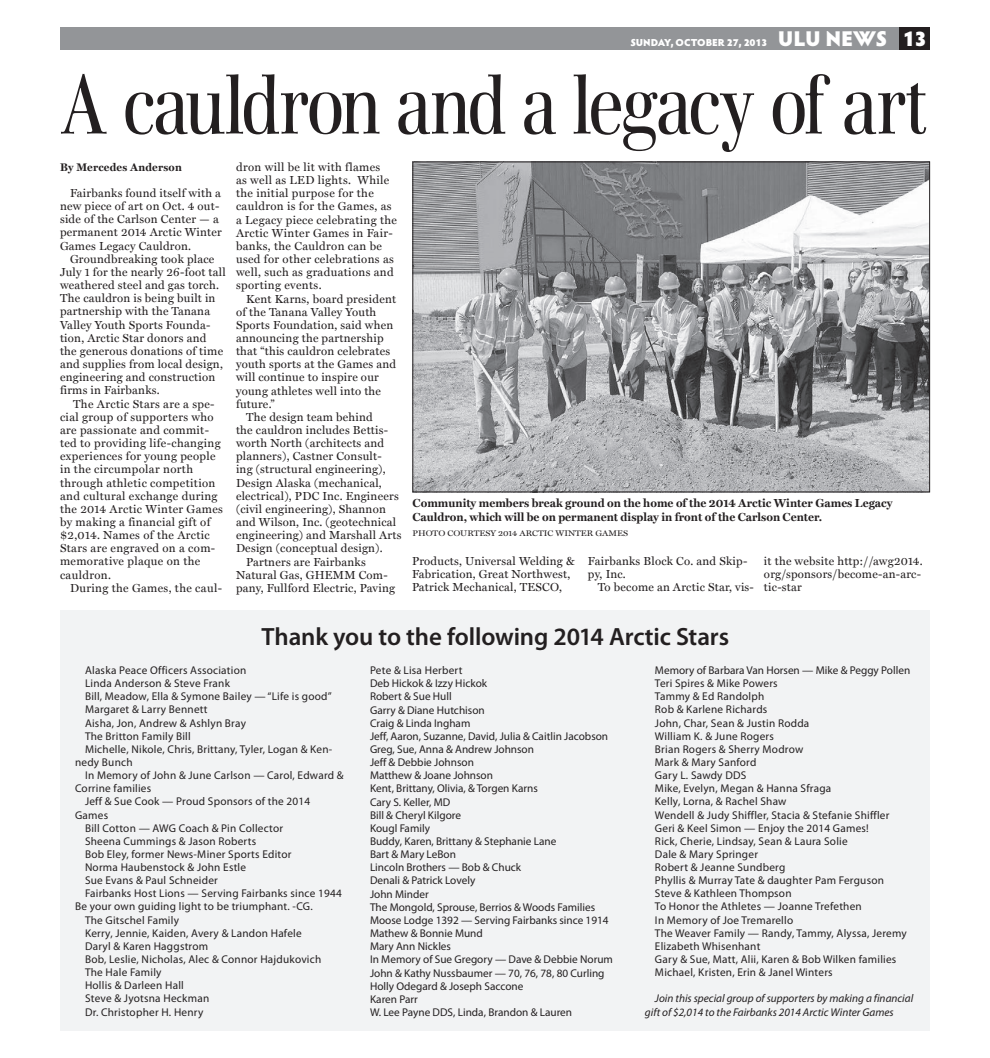
<style>
.page{position:relative;width:990px;height:1058px;background:#fff}
.page>*{position:absolute;margin:0;border:0;box-sizing:border-box;transform-origin:0 0}
.t1{font:300 83.75px "Walburn";letter-spacing:-.015em;color:#231f20}
.t2{font:600 25px "Myriad Pro";letter-spacing:-.01em;color:#231f20}
.t3{font:11.62px/13.1px "Miller Text";letter-spacing:.02em;color:#231f20}
.t4{font:700 11.62px/14.4px "Miller Text";color:#231f20}
.t5{font:11.25px/13.1px "Myriad Pro";letter-spacing:.02em;color:#231f20}
.t6{font:11.25px/13.1px "Myriad Pro";color:#231f20}
.t7{font:italic 11.25px/13.1px "Myriad Pro";color:#231f20}
.t8{font:700 11px "Miller Text";letter-spacing:.02em;color:#231f20}
.t9{font:900 10.12px "Hypatia Sans Pro";color:#fff}
.t10{font:8.12px "Miller Text";color:#231f20;scale:1.1 1}
.s1{font-size:21.5px}
</style>
<div class="page">
<img style="left:415px;top:164px;width:513px;height:326px">
<div style="left:60px;top:611px;width:870px;height:419px;background:#f2f3f4"></div>
<div style="left:898px;top:27px;width:32px;height:23px;background:#231f20"></div>
<div style="left:60px;top:27px;width:839px;height:23px;background:#939598"></div>
<p class="t9" style="left:630px;top:36px;width:298px">SUNDAY, OCTOBER 27, 2013 <span class="s1">ULU NEWS 13</span></p>
<h1 class="t1" style="left:60px;top:60px;width:868px">A cauldron and a legacy of art</h1>
<p class="t8" style="left:60px;top:160px;width:123px">By Mercedes Anderson</p>
<p class="t3" style="left:60px;top:186px;width:163px;text-indent:10px">Fairbanks found itself with a new piece of art on Oct. 4 out&shy;side of the Carlson Center — a permanent 2014 Arctic Winter<br>Games Legacy Cauldron.</p>
<p class="t3" style="left:60px;top:252px;width:167px;text-indent:10px">Groundbreaking took place<br>July 1 for the nearly 26-foot tall weathered steel and gas torch.<br>The cauldron is being built in partnership with the Tanana<br>Valley Youth Sports Founda&shy;tion, Arctic Star donors and the generous donations of time and supplies from local design, engineering and construction firms in Fairbanks.</p>
<p class="t3" style="left:60px;top:397px;width:164px;text-indent:13px">The Arctic Stars are a spe&shy;cial group of supporters who are passionate and commit&shy;ted to providing life-changing experiences for young people in the circumpolar north through athletic competition and cultural exchange during the 2014 Arctic Winter Games by making a financial gift of $2,014. Names of the Arctic<br>Stars are engraved on a com&shy;memorative plaque on the cauldron.</p>
<p class="t3" style="left:70px;top:581px;width:153px">During the Games, the caul-</p>
<p class="t3" style="left:236px;top:160px;width:163px">dron will be lit with flames<br>as well as LED lights. While the initial purpose for the cauldron is for the Games, as a Legacy piece celebrating the<br>Arctic Winter Games in Fair&shy;banks, the Cauldron can be used for other celebrations as well, such as graduations and sporting events.</p>
<p class="t3" style="left:246px;top:292px;width:152px">Kent Karns, board president</p>
<p class="t3" style="left:236px;top:305px;width:142px">of the Tanana Valley Youth</p>
<p class="t3" style="left:236px;top:318px;width:159px">Sports Foundation, said when</p>
<p class="t3" style="left:236px;top:331px;width:149px">announcing the partnership</p>
<p class="t3" style="left:236px;top:344px;width:156px">that “this cauldron celebrates</p>
<p class="t3" style="left:236px;top:357px;width:162px">youth sports at the Games and</p>
<p class="t3" style="left:236px;top:371px;width:144px">will continue to inspire our</p>
<p class="t3" style="left:236px;top:384px;width:147px">young athletes well into the</p>
<p class="t3" style="left:236px;top:397px;width:40px">future.”</p>
<p class="t3" style="left:246px;top:410px;width:128px">The design team behind</p>
<p class="t3" style="left:236px;top:423px;width:154px">the cauldron includes Bettis-</p>
<p class="t3" style="left:236px;top:436px;width:150px">worth North (architects and</p>
<p class="t3" style="left:236px;top:449px;width:147px">planners), Castner Consult-</p>
<p class="t3" style="left:236px;top:463px;width:151px">ing (structural engineering),</p>
<p class="t3" style="left:236px;top:476px;width:147px">Design Alaska (mechanical,</p>
<p class="t3" style="left:236px;top:489px;width:164px">electrical), PDC Inc. Engineers</p>
<p class="t3" style="left:236px;top:502px;width:151px">(civil engineering), Shannon</p>
<p class="t3" style="left:236px;top:515px;width:162px">and Wilson, Inc. (geotechnical</p>
<p class="t3" style="left:236px;top:528px;width:167px">engineering) and Marshall Arts</p>
<p class="t3" style="left:236px;top:542px;width:148px">Design (conceptual design).</p>
<p class="t3" style="left:246px;top:555px;width:121px">Partners are Fairbanks</p>
<p class="t3" style="left:236px;top:568px;width:153px">Natural Gas, GHEMM Com-</p>
<p class="t3" style="left:236px;top:581px;width:161px">pany, Fullford Electric, Paving</p>
<p class="t4" style="left:413px;top:495px;width:481px">Community members break ground on the home of the 2014 Arctic Winter Games Legacy<br>Cauldron, which will be on permanent display in front of the Carlson Center.</p>
<p class="t10" style="left:413px;top:528px;width:197px">PHOTO COURTESY 2014 ARCTIC WINTER GAMES</p>
<p class="t3" style="left:412px;top:554px;width:164px">Products, Universal Welding &amp;<br>Fabrication, Great Northwest,<br>Patrick Mechanical, TESCO,</p>
<p class="t3" style="left:588px;top:554px;width:161px">Fairbanks Block Co. and Skip&shy;py, Inc.</p>
<p class="t3" style="left:598px;top:580px;width:157px">To become an Arctic Star, vis-</p>
<p class="t3" style="left:764px;top:554px;width:160px">it the website http://awg2014. org/sponsors/become-an-arc&shy;tic-star</p>
<h2 class="t2" style="left:262px;top:626px;width:469px">Thank you to the following 2014 Arctic Stars</h2>
<p class="t5" style="left:85px;top:664px;width:163px">Alaska Peace Officers Association</p>
<p class="t5" style="left:85px;top:677px;width:147px">Linda Anderson &amp; Steve Frank</p>
<p class="t5" style="left:85px;top:690px;width:248px">Bill, Meadow, Ella &amp; Symone Bailey — “Life is good”</p>
<p class="t5" style="left:85px;top:703px;width:124px">Margaret &amp; Larry Bennett</p>
<p class="t5" style="left:85px;top:717px;width:162px">Aisha, Jon, Andrew &amp; Ashlyn Bray</p>
<p class="t5" style="left:85px;top:730px;width:107px">The Britton Family Bill</p>
<p class="t5" style="left:85px;top:743px;width:249px">Michelle, Nikole, Chris, Brittany, Tyler, Logan &amp; Ken-</p>
<p class="t5" style="left:75px;top:756px;width:59px">nedy Bunch</p>
<p class="t5" style="left:85px;top:769px;width:260px">In Memory of John &amp; June Carlson — Carol, Edward &amp;</p>
<p class="t5" style="left:75px;top:782px;width:78px">Corrine families</p>
<p class="t5" style="left:85px;top:795px;width:227px">Jeff &amp; Sue Cook — Proud Sponsors of the 2014</p>
<p class="t5" style="left:75px;top:808px;width:35px">Games</p>
<p class="t5" style="left:85px;top:822px;width:200px">Bill Cotton — AWG Coach &amp; Pin Collector</p>
<p class="t5" style="left:85px;top:835px;width:173px">Sheena Cummings &amp; Jason Roberts</p>
<p class="t5" style="left:85px;top:848px;width:208px">Bob Eley, former News-Miner Sports Editor</p>
<p class="t5" style="left:85px;top:861px;width:163px">Norma Haubenstock &amp; John Estle</p>
<p class="t5" style="left:85px;top:874px;width:134px">Sue Evans &amp; Paul Schneider</p>
<p class="t5" style="left:85px;top:887px;width:258px">Fairbanks Host Lions — Serving Fairbanks since 1944</p>
<p class="t5" style="left:75px;top:900px;width:239px">Be your own guiding light to be triumphant. -CG.</p>
<p class="t5" style="left:85px;top:913px;width:95px">The Gitschel Family</p>
<p class="t5" style="left:85px;top:927px;width:218px">Kerry, Jennie, Kaiden, Avery &amp; Landon Hafele</p>
<p class="t5" style="left:85px;top:940px;width:125px">Daryl &amp; Karen Haggstrom</p>
<p class="t5" style="left:85px;top:953px;width:238px">Bob, Leslie, Nicholas, Alec &amp; Connor Hajdukovich</p>
<p class="t5" style="left:85px;top:966px;width:78px">The Hale Family</p>
<p class="t5" style="left:85px;top:979px;width:100px">Hollis &amp; Darleen Hall</p>
<p class="t5" style="left:85px;top:992px;width:126px">Steve &amp; Jyotsna Heckman</p>
<p class="t5" style="left:85px;top:1005px;width:120px">Dr. Christopher H. Henry</p>
<p class="t6" style="left:370px;top:664px;width:244px">Pete &amp; Lisa Herbert<br>Deb Hickok &amp; Izzy Hickok<br>Robert &amp; Sue Hull<br>Garry &amp; Diane Hutchison<br>Craig &amp; Linda Ingham<br>Jeff, Aaron, Suzanne, David, Julia &amp; Caitlin Jacobson<br>Greg, Sue, Anna &amp; Andrew Johnson<br>Jeff &amp; Debbie Johnson<br>Matthew &amp; Joane Johnson<br>Kent, Brittany, Olivia, &amp; Torgen Karns<br>Cary S. Keller, MD<br>Bill &amp; Cheryl Kilgore<br>Kougl Family<br>Buddy, Karen, Brittany &amp; Stephanie Lane<br>Bart &amp; Mary LeBon<br>Lincoln Brothers — Bob &amp; Chuck<br>Denali &amp; Patrick Lovely<br>John Minder<br>The Mongold, Sprouse, Berrios &amp; Woods Families<br>Moose Lodge 1392 — Serving Fairbanks since 1914<br>Mathew &amp; Bonnie Mund<br>Mary Ann Nickles<br>In Memory of Sue Gregory — Dave &amp; Debbie Norum<br>John &amp; Kathy Nussbaumer — 70, 76, 78, 80 Curling<br>Holly Odegard &amp; Joseph Saccone<br>Karen Parr<br>W. Lee Payne DDS, Linda, Brandon &amp; Lauren</p>
<p class="t5" style="left:655px;top:664px;width:257px">Memory of Barbara Van Horsen — Mike &amp; Peggy Pollen<br>Teri Spires &amp; Mike Powers<br>Tammy &amp; Ed Randolph<br>Rob &amp; Karlene Richards<br>John, Char, Sean &amp; Justin Rodda<br>William K. &amp; June Rogers<br>Brian Rogers &amp; Sherry Modrow<br>Mark &amp; Mary Sanford<br>Gary L. Sawdy DDS<br>Mike, Evelyn, Megan &amp; Hanna Sfraga<br>Kelly, Lorna, &amp; Rachel Shaw<br>Wendell &amp; Judy Shiffler, Stacia &amp; Stefanie Shiffler<br>Geri &amp; Keel Simon — Enjoy the 2014 Games!<br>Rick, Cherie, Lindsay, Sean &amp; Laura Solie<br>Dale &amp; Mary Springer<br>Robert &amp; Jeanne Sundberg<br>Phyllis &amp; Murray Tate &amp; daughter Pam Ferguson<br>Steve &amp; Kathleen Thompson<br>To Honor the Athletes — Joanne Trefethen<br>In Memory of Joe Tremarello<br>The Weaver Family — Randy, Tammy, Alyssa, Jeremy<br>Elizabeth Whisenhant<br>Gary &amp; Sue, Matt, Alii, Karen &amp; Bob Wilken families<br>Michael, Kristen, Erin &amp; Janel Winters</p>
<p class="t7" style="left:645px;top:992px;width:270px;text-indent:10px">Join this special group of supporters by making a financial gift of $2,014 to the Fairbanks 2014 Arctic Winter Games</p>
</div>
